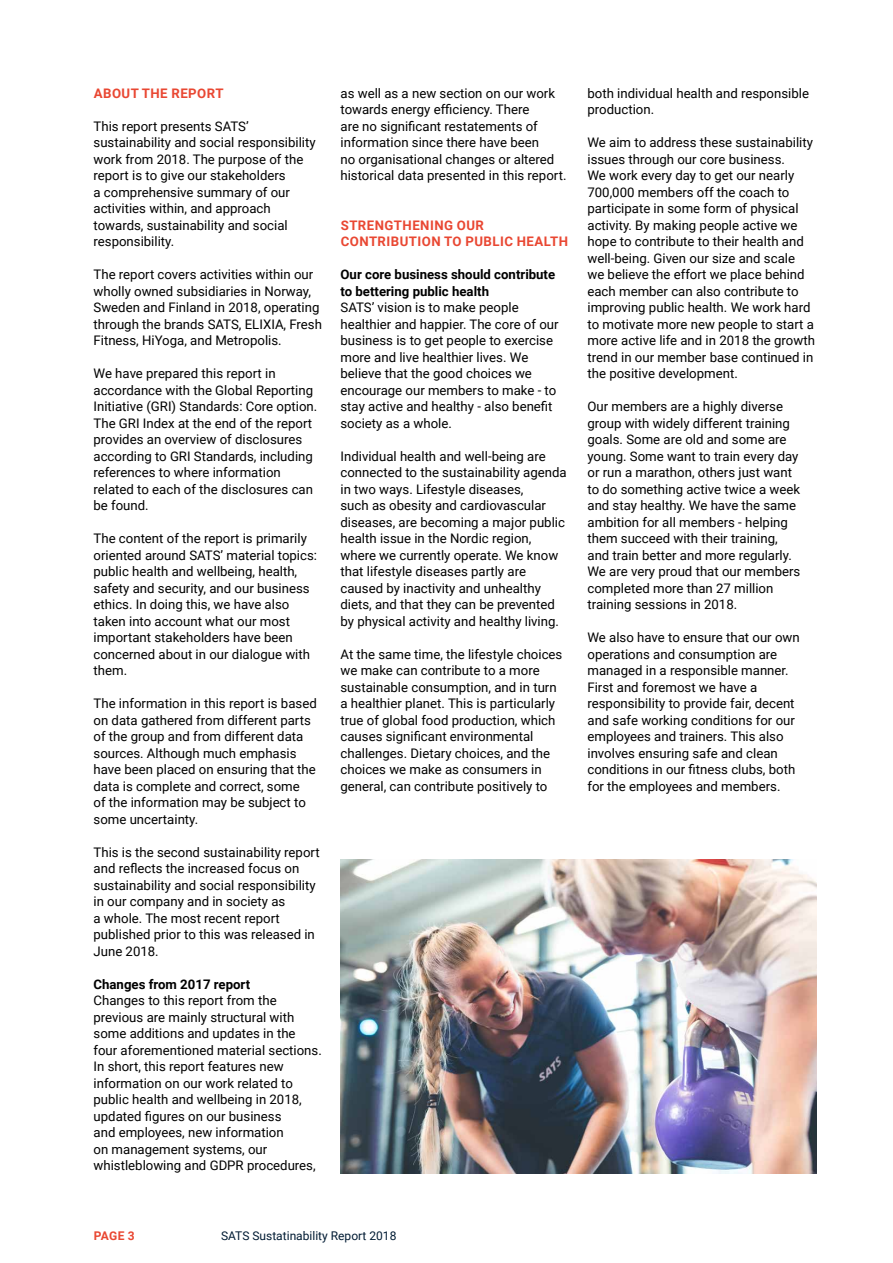
<style>
.page{position:relative;width:893px;height:1263px;background:#fff}
.page>*{position:absolute;margin:0;border:0;box-sizing:border-box;transform-origin:0 0}
.t1{font:13.2px/16.5px "Roboto";color:#000}
.t2{font:700 13.2px/16.5px "Roboto";color:#000}
.t3{font:700 13.2px/16.5px "Roboto";letter-spacing:.035em;color:#e94732}
.t4{font:12px "Roboto";color:#001b33}
.t5{font:700 12px "Roboto";color:#e94732}
</style>
<div class="page">
<img style="left:340px;top:859px;width:476px;height:315px">
<p class="t3" style="left:94px;top:84px;width:131px">ABOUT THE REPORT</p>
<p class="t1" style="left:94px;top:117px;width:224px">This report presents SATS’ sustainability and social responsibility work from 2018. The purpose of the report is to give our stakeholders<br>a comprehensive summary of our activities within, and approach towards, sustainability and social responsibility.</p>
<p class="t1" style="left:94px;top:266px;width:230px">The report covers activities within our wholly owned subsidiaries in Norway, Sweden and Finland in 2018, operating through the brands SATS, ELIXIA, Fresh Fitness, HiYoga, and Metropolis.</p>
<p class="t1" style="left:94px;top:365px;width:225px">We have prepared this report in accordance with the Global Reporting Initiative (GRI) Standards: Core option.<br>The GRI Index at the end of the report provides an overview of disclosures according to GRI Standards, including references to where information related to each of the disclosures can be found.</p>
<p class="t1" style="left:94px;top:530px;width:225px">The content of the report is primarily oriented around SATS’ material topics: public health and wellbeing, health, safety and security, and our business ethics. In doing this, we have also taken into account what our most important stakeholders have been concerned about in our dialogue with them.</p>
<p class="t1" style="left:94px;top:695px;width:225px">The information in this report is based on data gathered from different parts of the group and from different data sources. Although much emphasis have been placed on ensuring that the data is complete and correct, some<br>of the information may be subject to some uncertainty.</p>
<p class="t1" style="left:94px;top:843px;width:228px">This is the second sustainability report and reflects the increased focus on sustainability and social responsibility in our company and in society as<br>a whole. The most recent report published prior to this was released in June 2018.</p>
<p class="t2" style="left:94px;top:975px;width:158px">Changes from 2017 report</p>
<p class="t1" style="left:94px;top:992px;width:230px">Changes to this report from the previous are mainly structural with some additions and updates in the four aforementioned material sections.<br>In short, this report features new information on our work related to public health and wellbeing in 2018, updated figures on our business<br>and employees, new information<br>on management systems, our whistleblowing and GDPR procedures,</p>
<p class="t1" style="left:340px;top:84px;width:227px">as well as a new section on our work towards energy efficiency. There<br>are no significant restatements of information since there have been<br>no organisational changes or altered historical data presented in this report.</p>
<p class="t3" style="left:341px;top:216px;width:229px">STRENGTHENING OUR<br>CONTRIBUTION TO PUBLIC HEALTH</p>
<p class="t2" style="left:340px;top:266px;width:216px">Our core business should contribute to bettering public health</p>
<p class="t1" style="left:340px;top:299px;width:220px">SATS’ vision is to make people healthier and happier. The core of our business is to get people to exercise more and live healthier lives. We believe that the good choices we encourage our members to make - to stay active and healthy - also benefit society as a whole.</p>
<p class="t1" style="left:340px;top:447px;width:228px">Individual health and well-being are connected to the sustainability agenda in two ways. Lifestyle diseases,<br>such as obesity and cardiovascular diseases, are becoming a major public health issue in the Nordic region, where we currently operate. We know that lifestyle diseases partly are caused by inactivity and unhealthy diets, and that they can be prevented by physical activity and healthy living.</p>
<p class="t1" style="left:340px;top:645px;width:223px">At the same time, the lifestyle choices we make can contribute to a more sustainable consumption, and in turn a healthier planet. This is particularly true of global food production, which causes significant environmental challenges. Dietary choices, and the choices we make as consumers in general, can contribute positively to</p>
<p class="t1" style="left:587px;top:84px;width:223px">both individual health and responsible production.</p>
<p class="t1" style="left:587px;top:134px;width:229px">We aim to address these sustainability issues through our core business.<br>We work every day to get our nearly 700,000 members off the coach to participate in some form of physical activity. By making people active we hope to contribute to their health and well-being. Given our size and scale we believe the effort we place behind each member can also contribute to improving public health. We work hard to motivate more new people to start a more active life and in 2018 the growth trend in our member base continued in the positive development.</p>
<p class="t1" style="left:587px;top:398px;width:214px">Our members are a highly diverse group with widely different training goals. Some are old and some are young. Some want to train every day or run a marathon, others just want to do something active twice a week and stay healthy. We have the same ambition for all members - helping them succeed with their training, and train better and more regularly.<br>We are very proud that our members completed more than 27 million training sessions in 2018.</p>
<p class="t1" style="left:587px;top:629px;width:214px">We also have to ensure that our own operations and consumption are managed in a responsible manner.<br>First and foremost we have a responsibility to provide fair, decent and safe working conditions for our employees and trainers. This also involves ensuring safe and clean conditions in our fitness clubs, both for the employees and members.</p>
<p class="t5" style="left:94px;top:1227px;width:42px">PAGE 3</p>
<p class="t4" style="left:221px;top:1227px;width:177px">SATS Sustatinability Report 2018</p>
</div>
